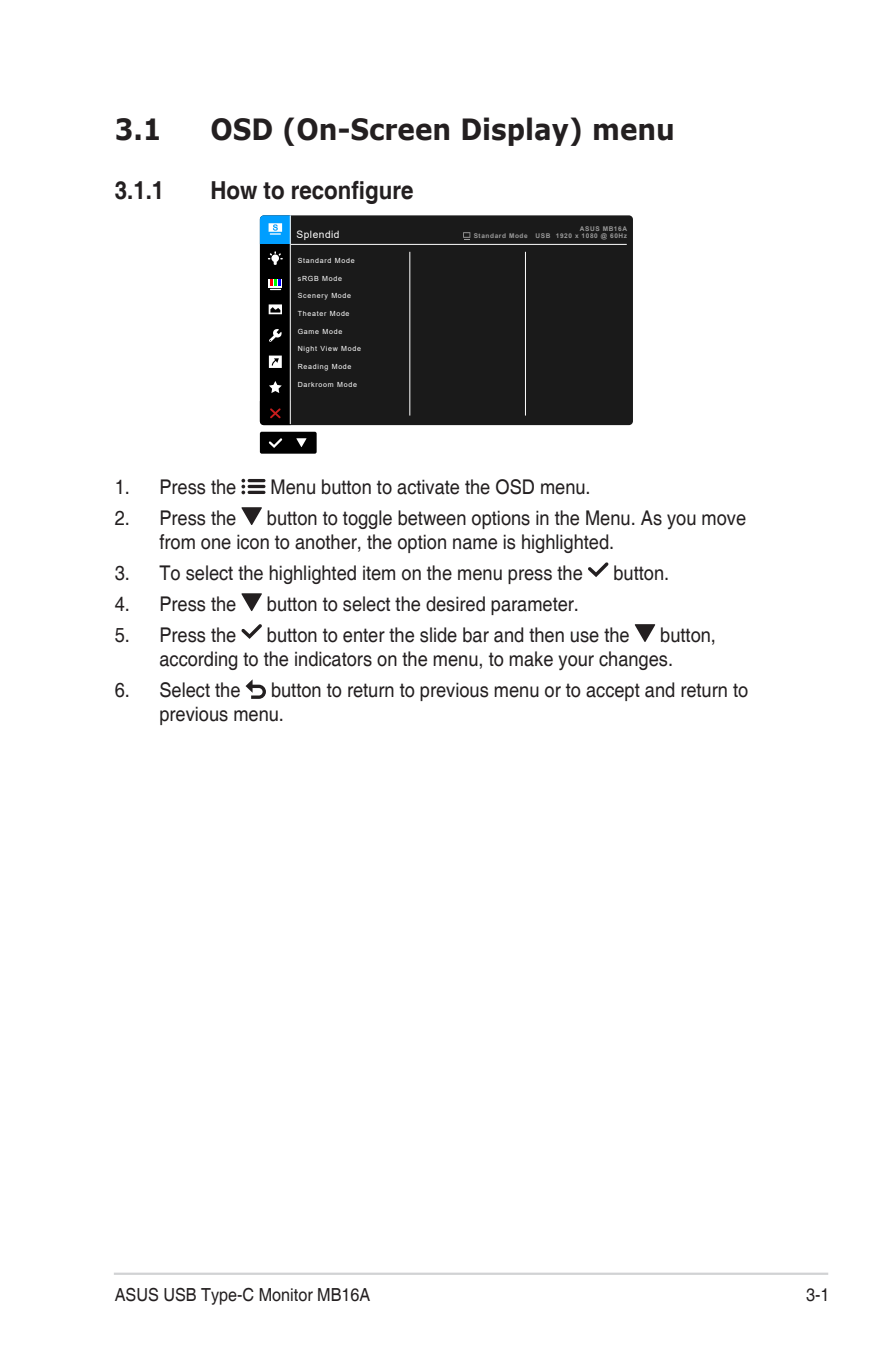
<style>
.page{position:relative;width:893px;height:1346px;background:#fff}
.page>*{position:absolute;margin:0;border:0;box-sizing:border-box;transform-origin:0 0}
.Heading_1{font:700 29.25px "Verdana";color:#231f20;scale:.9 1}
.Heading_2{font:700 24.75px "Helvetica";color:#231f20;scale:.9 1}
.t1{font:20.25px/24.3px "Helvetica";color:#231f20;scale:.9 1}
.t2{font:18px "Helvetica";color:#231f20;scale:.9 1}
.t3{font:10.12px "Arial";letter-spacing:.05em;color:#fff}
.t4{font:6.98px "Arial";letter-spacing:.1em;color:#fff}
.t5{font:700 6.52px/7.4px "Arial";letter-spacing:.09em;color:#999;text-align:right}
</style>
<div class="page">
<hr style="left:114px;top:1272px;width:714px;height:3px;background:#d1d2d4">
<div style="left:260px;top:432px;width:57px;height:22px;background:#000;border-radius:2px"></div>
<svg style="left:268px;top:438px;width:15px;height:10px"></svg>
<svg style="left:296px;top:438px;width:11px;height:9px"></svg>
<div style="left:291px;top:215px;width:342px;height:210px;background:#1a1a1a"></div>
<svg style="left:260px;top:215px;width:31px;height:210px;background:#1d2e3a"></svg>
<hr style="left:291px;top:244px;width:336px;height:1px;background:#fff">
<hr style="left:409px;top:252px;width:1px;height:163px;background:#fff">
<hr style="left:525px;top:252px;width:1px;height:163px;background:#fff">
<div style="left:463px;top:232px;width:7px;height:6px;background:#7e7e7e"></div>
<svg style="left:464px;top:233px;width:6px;height:7px"></svg>
<hr style="left:290px;top:215px;width:1px;height:209px;background:#fff">
<hr style="left:248px;top:479px;width:17px;height:3px;background:#231f20;border-radius:2px">
<hr style="left:248px;top:485px;width:17px;height:3px;background:#231f20;border-radius:2px">
<hr style="left:248px;top:491px;width:17px;height:3px;background:#231f20;border-radius:2px">
<svg style="left:241px;top:479px;width:4px;height:15px"></svg>
<svg style="left:241px;top:507px;width:21px;height:18px"></svg>
<svg style="left:588px;top:562px;width:20px;height:15px"></svg>
<svg style="left:241px;top:593px;width:21px;height:18px"></svg>
<svg style="left:241px;top:624px;width:21px;height:15px"></svg>
<svg style="left:635px;top:624px;width:20px;height:18px"></svg>
<svg style="left:246px;top:679px;width:20px;height:20px"></svg>
<p class="Heading_1" style="left:115px;top:109px;width:54px">3.1</p>
<p class="Heading_1" style="left:210px;top:109px;width:518px">OSD (On-Screen Display) menu</p>
<p class="Heading_2" style="left:115px;top:175px;width:57px">3.1.1</p>
<p class="Heading_2" style="left:210px;top:175px;width:227px">How to reconfigure</p>
<p class="t3" style="left:296px;top:228px;width:45px">Splendid</p>
<p class="t5" style="left:474px;top:225px;width:155px">ASUS MB16A<br>Standard Mode USB 1920 x 1080 @ 60Hz</p>
<p class="t4" style="left:298px;top:256px;width:58px">Standard Mode</p>
<p class="t4" style="left:298px;top:273px;width:46px">sRGB Mode</p>
<p class="t4" style="left:298px;top:291px;width:55px">Scenery Mode</p>
<p class="t4" style="left:298px;top:309px;width:53px">Theater Mode</p>
<p class="t4" style="left:298px;top:326px;width:46px">Game Mode</p>
<p class="t4" style="left:298px;top:344px;width:65px">Night View Mode</p>
<p class="t4" style="left:298px;top:362px;width:55px">Reading Mode</p>
<p class="t4" style="left:298px;top:379px;width:61px">Darkroom Mode</p>
<p class="t1" style="left:115px;top:475px;width:137px">1. Press the</p>
<p class="t1" style="left:271px;top:475px;width:357px">Menu button to activate the OSD menu.</p>
<p class="t1" style="left:115px;top:506px;width:137px">2. Press the</p>
<p class="t1" style="left:159px;top:506px;width:653px;text-indent:108px">button to toggle between options in the Menu. As you move from one icon to another, the option name is highlighted.</p>
<p class="t1" style="left:115px;top:561px;width:522px">3. To select the highlighted item on the menu press the</p>
<p class="t1" style="left:613px;top:561px;width:63px">button.</p>
<p class="t1" style="left:115px;top:592px;width:137px">4. Press the</p>
<p class="t1" style="left:267px;top:592px;width:348px">button to select the desired parameter.</p>
<p class="t1" style="left:115px;top:623px;width:137px">5. Press the</p>
<p class="t1" style="left:267px;top:623px;width:405px">button to enter the slide bar and then use the</p>
<p class="t1" style="left:159px;top:623px;width:620px;text-indent:501px">button, according to the indicators on the menu, to make your changes.</p>
<p class="t1" style="left:115px;top:678px;width:141px">6. Select the</p>
<p class="t1" style="left:159px;top:678px;width:656px;text-indent:112px">button to return to previous menu or to accept and return to previous menu.</p>
<p class="t2" style="left:115px;top:1284px;width:286px">ASUS USB Type-C Monitor MB16A</p>
<p class="t2" style="left:806px;top:1284px;width:28px">3-1</p>
</div>
